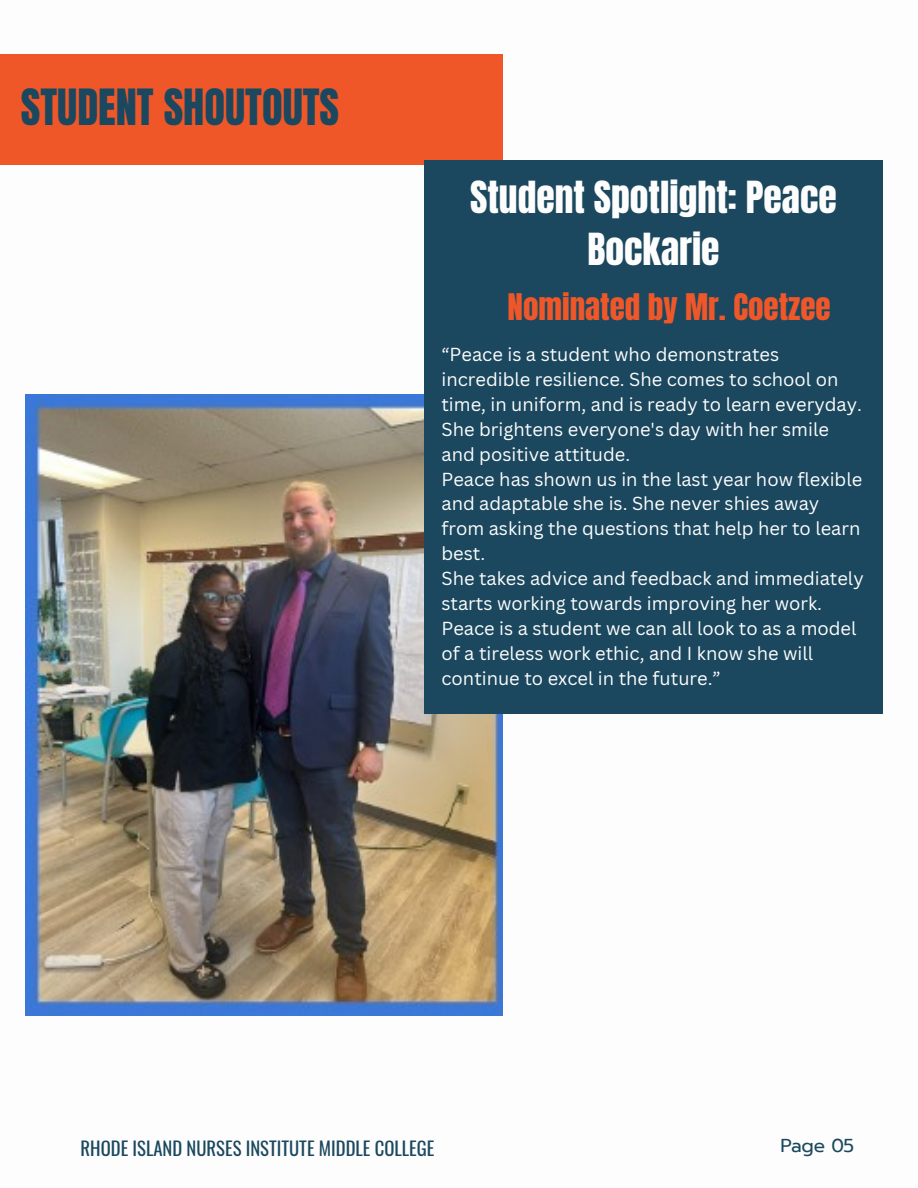
<style>
.page{position:relative;width:918px;height:1188px;background:#fff}
.page>*{position:absolute;margin:0;border:0;box-sizing:border-box;transform-origin:0 0}
.t1{font:42.45px "Anton";color:#1b485f}
.t2{font:37.65px/51.8px "Anton";color:#fdfdfd;text-align:center}
.t3{font:31.2px "Anton";color:#ef5729}
.t4{font:18.75px "Oswald";color:#1b485f}
.t5{font:18.6px "Prompt";letter-spacing:-.015em;color:#1b485e}
.t6{font:18.3px/24.9px "Canva Sans";color:#fdfdfd}
</style>
<div class="page">
<div style="left:0;top:54px;width:503px;height:110px;background:#ef5729"></div>
<img style="left:26px;top:395px;width:477px;height:621px">
<div style="left:424px;top:161px;width:459px;height:553px;background:#1b485e"></div>
<h1 class="t1" style="left:21px;top:77px;width:320px">STUDENT SHOUTOUTS</h1>
<p class="t2" style="left:470px;top:172px;width:368px">Student Spotlight: Peace<br>Bockarie</p>
<p class="t3" style="left:508px;top:284px;width:325px">Nominated by Mr. Coetzee</p>
<p class="t6" style="left:441px;top:341px;width:422px">“Peace is a student who demonstrates incredible resilience. She comes to school on time, in uniform, and is ready to learn everyday.</p>
<p class="t6" style="left:441px;top:416px;width:389px">She brightens everyone's day with her smile and positive attitude.</p>
<p class="t6" style="left:441px;top:466px;width:422px">Peace has shown us in the last year how flexible and adaptable she is. She never shies away from asking the questions that help her to learn best.</p>
<h4 class="t6" style="left:441px;top:566px;width:424px">She takes advice and feedback and immediately starts working towards improving her work.</h4>
<p class="t6" style="left:441px;top:616px;width:417px">Peace is a student we can all look to as a model of a tireless work ethic, and I know she will continue to excel in the future.”</p>
<h3 class="t4" style="left:81px;top:1134px;width:355px">RHODE ISLAND NURSES INSTITUTE MIDDLE COLLEGE</h3>
<p class="t5" style="left:780px;top:1132px;width:75px">Page 05</p>
</div>
